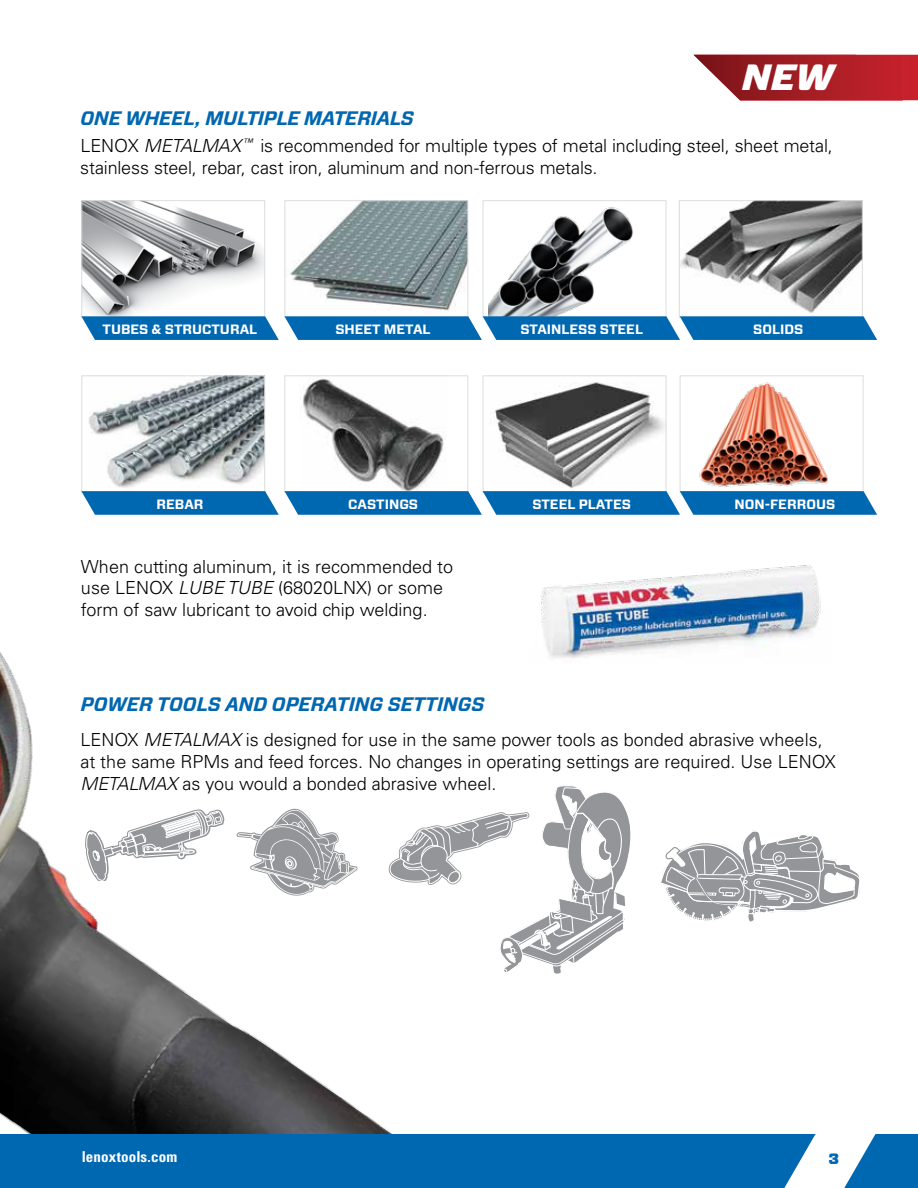
<style>
.page{position:relative;width:918px;height:1188px;background:#fff}
.page>*{position:absolute;margin:0;border:0;box-sizing:border-box;transform-origin:0 0}
.t1{font:italic 900 36.45px "Forza";color:#fff}
.t2{font:italic 700 19.5px "Forza";color:#0067b1}
.t3{font:300 18px/21.6px "Univers LT Std";color:#000}
.t4{font:700 condensed 15px "Univers LT Std";letter-spacing:.01em;color:#fff}
.t5{font:900 15px "Forza";color:#0067b1}
.t6{font:700 13.5px "Forza";color:#fff}
.s1{font-style:italic}
</style>
<div class="page">
<img style="left:89px;top:377px;width:174px;height:111px">
<div style="left:81px;top:375px;width:184px;height:118px;border:1px solid #dcddde"></div>
<img style="left:699px;top:382px;width:129px;height:105px">
<div style="left:680px;top:375px;width:183px;height:118px;border:1px solid #dcddde"></div>
<img style="left:490px;top:382px;width:174px;height:107px">
<div style="left:483px;top:375px;width:183px;height:118px;border:1px solid #dcddde"></div>
<img style="left:303px;top:378px;width:142px;height:113px">
<div style="left:284px;top:375px;width:184px;height:118px;border:1px solid #dcddde"></div>
<img style="left:681px;top:202px;width:180px;height:111px">
<div style="left:679px;top:200px;width:184px;height:118px;border:1px solid #dcddde"></div>
<img style="left:290px;top:202px;width:176px;height:109px">
<div style="left:284px;top:200px;width:184px;height:118px;border:1px solid #dcddde"></div>
<img style="left:83px;top:202px;width:180px;height:114px">
<div style="left:81px;top:200px;width:184px;height:118px;border:1px solid #dcddde"></div>
<img style="left:488px;top:207px;width:145px;height:109px">
<div style="left:483px;top:200px;width:183px;height:118px;border:1px solid #dcddde"></div>
<img style="left:0;top:652px;width:392px;height:482px">
<svg style="left:739px;top:100px;width:164px;height:1px"></svg>
<img style="left:693px;top:55px;width:225px;height:45px">
<div style="left:0;top:1134px;width:918px;height:54px;background:#0067b1"></div>
<svg style="left:784px;top:1134px;width:92px;height:54px"></svg>
<img style="left:541px;top:565px;width:280px;height:94px">
<svg style="left:389px;top:785px;width:242px;height:190px"></svg>
<svg style="left:237px;top:809px;width:120px;height:87px"></svg>
<svg style="left:85px;top:809px;width:139px;height:72px"></svg>
<svg style="left:661px;top:831px;width:199px;height:91px"></svg>
<svg style="left:81px;top:491px;width:796px;height:24px;background:#1774b8"></svg>
<svg style="left:81px;top:316px;width:796px;height:24px;background:#1774b7"></svg>
<p class="t2" style="left:80px;top:105px;width:15px">ONE</p>
<p class="t2" style="left:125px;top:105px;width:47px">WHEEL</p>
<p class="t2" style="left:196px;top:105px;width:23px">, MULTI</p>
<p class="t2" style="left:264px;top:105px;width:71px">PLE MATERIALS</p>
<h1 class="t1" style="left:742px;top:52px;width:93px">NEW</h1>
<p class="t3" style="left:80px;top:135px;width:754px">LENOX <span class="s1">METALMAX</span> <sup>™</sup> is recommended for multiple types of metal including steel, sheet metal, stainless steel, rebar, cast iron, aluminum and non-ferrous metals.</p>
<p class="t6" style="left:103px;top:320px;width:156px">TUBES &amp; STRUCTURAL</p>
<p class="t6" style="left:335px;top:320px;width:97px">SHEET METAL</p>
<p class="t6" style="left:520px;top:320px;width:124px">STAINLESS STEEL</p>
<p class="t6" style="left:753px;top:320px;width:9px">SOLI</p>
<p class="t6" style="left:784px;top:320px;width:20px">DS</p>
<p class="t6" style="left:157px;top:495px;width:49px">REBAR</p>
<p class="t6" style="left:348px;top:495px;width:71px">CASTINGS</p>
<p class="t6" style="left:532px;top:495px;width:100px">STEEL PLATES</p>
<p class="t6" style="left:735px;top:495px;width:102px">NON-FERROUS</p>
<p class="t3" style="left:81px;top:556px;width:374px">When cutting aluminum, it is recommended to use LENOX <span class="s1">LUBE TUBE</span> (68020LNX) or some form of saw lubricant to avoid chip welding.</p>
<p class="t2" style="left:81px;top:691px;width:103px">PO WER TOOLS</p>
<p class="t2" style="left:225px;top:691px;width:16px">AND</p>
<p class="t2" style="left:272px;top:691px;width:40px">OPERATIN</p>
<p class="t2" style="left:370px;top:691px;width:31px">G SETTIN</p>
<p class="t2" style="left:458px;top:691px;width:28px">GS</p>
<p class="t3" style="left:80px;top:729px;width:757px">LENOX <span class="s1">METALMAX</span> is designed for use in the same power tools as bonded abrasive wheels, at the same RPMs and feed forces. No changes in operating settings are required. Use LENOX<br><span class="s1">METALMAX</span> as you would a bonded abrasive wheel.</p>
<p class="t4" style="left:82px;top:1147px;width:97px">lenoxtools.com</p>
<p class="t5" style="left:829px;top:1149px;width:12px">3</p>
<p class="t4" style="left:82px;top:1149px;width:97px">lenoxtools.com</p>
</div>
